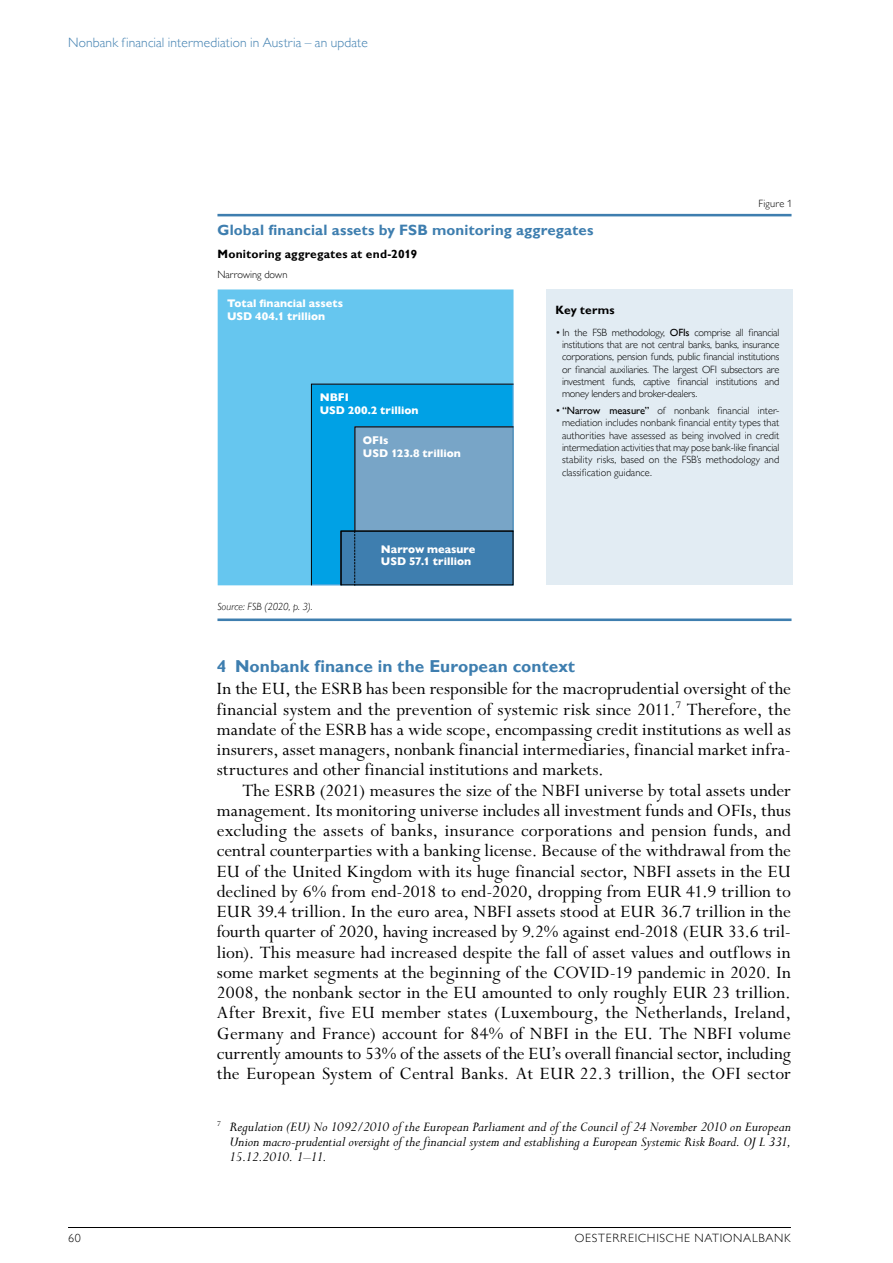
<style>
.page{position:relative;width:893px;height:1263px;background:#fff}
.page>*{position:absolute;margin:0;border:0;box-sizing:border-box;transform-origin:0 0}
.t1{font:19.5px/20.2px "Perpetua Std";letter-spacing:.01em;color:#000;text-align:justify}
.t2{font:700 17.25px "Gill Sans MT Pro";letter-spacing:.005em;color:#3e7eaf}
.t3{font:italic 15px/15px "Perpetua Std";letter-spacing:-.005em;color:#000;text-align:justify}
.t4{font:700 15px "Gill Sans MT Pro";letter-spacing:.01em;color:#3e7eaf}
.t5{font:300 13.5px "Gill Sans MT Pro";letter-spacing:.01em;color:#3e7eaf}
.t6{font:700 12px "Gill Sans MT Pro";letter-spacing:.015em;color:#000}
.t7{font:300 12px "Gill Sans MT Pro";letter-spacing:.06em;color:#000}
.t8{font:800 11.25px/12.8px "Gill Sans MT Pro";color:#fff}
.t9{font:300 10.5px/12.3px "Gill Sans MT Pro";color:#000;text-align:justify}
.t10{font:italic 300 10.5px "Gill Sans MT Pro";color:#000}
.s1{font-weight:500}
</style>
<div class="page">
<hr style="left:68px;top:1227px;width:723px;height:1px;background:#000">
<hr style="left:217px;top:214px;width:574px;height:2px;background:#3e7eaf">
<hr style="left:217px;top:618px;width:574px;height:3px;background:#3e7eaf">
<div style="left:546px;top:290px;width:246px;height:295px;background:#e2ecf3"></div>
<div style="left:218px;top:290px;width:295px;height:295px;background:#66c6ef"></div>
<svg style="left:311px;top:383px;width:203px;height:203px;background:#3e96c6"></svg>
<p class="t5" style="left:68px;top:35px;width:301px">Nonbank financial intermediation in Austria – an update</p>
<p class="t9" style="left:758px;top:197px;width:35px">Figure 1</p>
<p class="t4" style="left:217px;top:221px;width:378px">Global financial assets by FSB monitoring aggregates</p>
<p class="t6" style="left:217px;top:246px;width:201px">Monitoring aggregates at end-2019</p>
<p class="t9" style="left:217px;top:268px;width:72px">Narrowing down</p>
<p class="t8" style="left:227px;top:297px;width:117px">Total financial assets<br>USD 404.1 trillion</p>
<p class="t6" style="left:555px;top:303px;width:61px">Key terms</p>
<p class="t9" style="left:562px;top:326px;width:219px;text-indent:-7px">• In the FSB methodology, <span class="s1">OFIs</span> comprise all financial institutions that are not central banks, banks, insurance corporations, pension funds, public financial institutions or financial auxiliaries. The largest OFI subsectors are investment funds, captive financial institutions and money lenders and broker-dealers.</p>
<p class="t9" style="left:562px;top:404px;width:219px;text-indent:-7px">• <span class="s1">“Narrow measure”</span> of nonbank financial inter&shy;mediation includes nonbank financial entity types that authorities have assessed as being involved in credit intermediation activities that may pose bank-like financial stability risks, based on the FSB’s methodology and classification guidance.</p>
<p class="t8" style="left:320px;top:391px;width:100px">NBFI<br>USD 200.2 trillion</p>
<p class="t8" style="left:363px;top:434px;width:99px">OFIs<br>USD 123.8 trillion</p>
<p class="t10" style="left:217px;top:600px;width:97px">Source: FSB (2020, p. 3).</p>
<p class="t8" style="left:381px;top:542px;width:96px">Narrow measure<br>USD 57.1 trillion</p>
<p class="t2" style="left:217px;top:656px;width:360px">4 Nonbank finance in the European context</p>
<p class="t1" style="left:217px;top:679px;width:576px">In the EU, the ESRB has been responsible for the macroprudential oversight of the financial system and the prevention of systemic risk since 2011.<sup>7</sup> Therefore, the mandate of the ESRB has a wide scope, encompassing credit institutions as well as insurers, asset managers, nonbank financial intermediaries, financial market infra&shy;structures and other financial institutions and markets.</p>
<p class="t1" style="left:217px;top:781px;width:576px;text-indent:26px">The ESRB (2021) measures the size of the NBFI universe by total assets under management. Its monitoring universe includes all investment funds and OFIs, thus excluding the assets of banks, insurance corporations and pension funds, and central counterparties with a banking license. Because of the withdrawal from the EU of the United Kingdom with its huge financial sector, NBFI assets in the EU declined by 6% from end-2018 to end-2020, dropping from EUR 41.9 trillion to EUR 39.4 trillion. In the euro area, NBFI assets stood at EUR 36.7 trillion in the fourth quarter of 2020, having increased by 9.2% against end-2018 (EUR 33.6 tril&shy;lion). This measure had increased despite the fall of asset values and outflows in some market segments at the beginning of the COVID-19 pandemic in 2020. In 2008, the nonbank sector in the EU amounted to only roughly EUR 23 trillion.<br>After Brexit, five EU member states (Luxembourg, the Netherlands, Ireland, Germany and France) account for 84% of NBFI in the EU. The NBFI volume currently amounts to 53% of the assets of the EU’s overall financial sector, including the European System of Central Banks. At EUR 22.3 trillion, the OFI sector</p>
<p class="t3" style="left:230px;top:1120px;width:563px;text-indent:-13px"><sup>7</sup> Regulation (EU) No 1092/2010 of the European Parliament and of the Council of 24 November 2010 on European Union macro-prudential oversight of the financial system and establishing a European Systemic Risk Board. OJ L 331, 15.12.2010. 1–11.</p>
<p class="t7" style="left:68px;top:1231px;width:14px">60</p>
<p class="t7" style="left:575px;top:1231px;width:218px">OESTERREICHISCHE NATIONALBANK</p>
</div>
